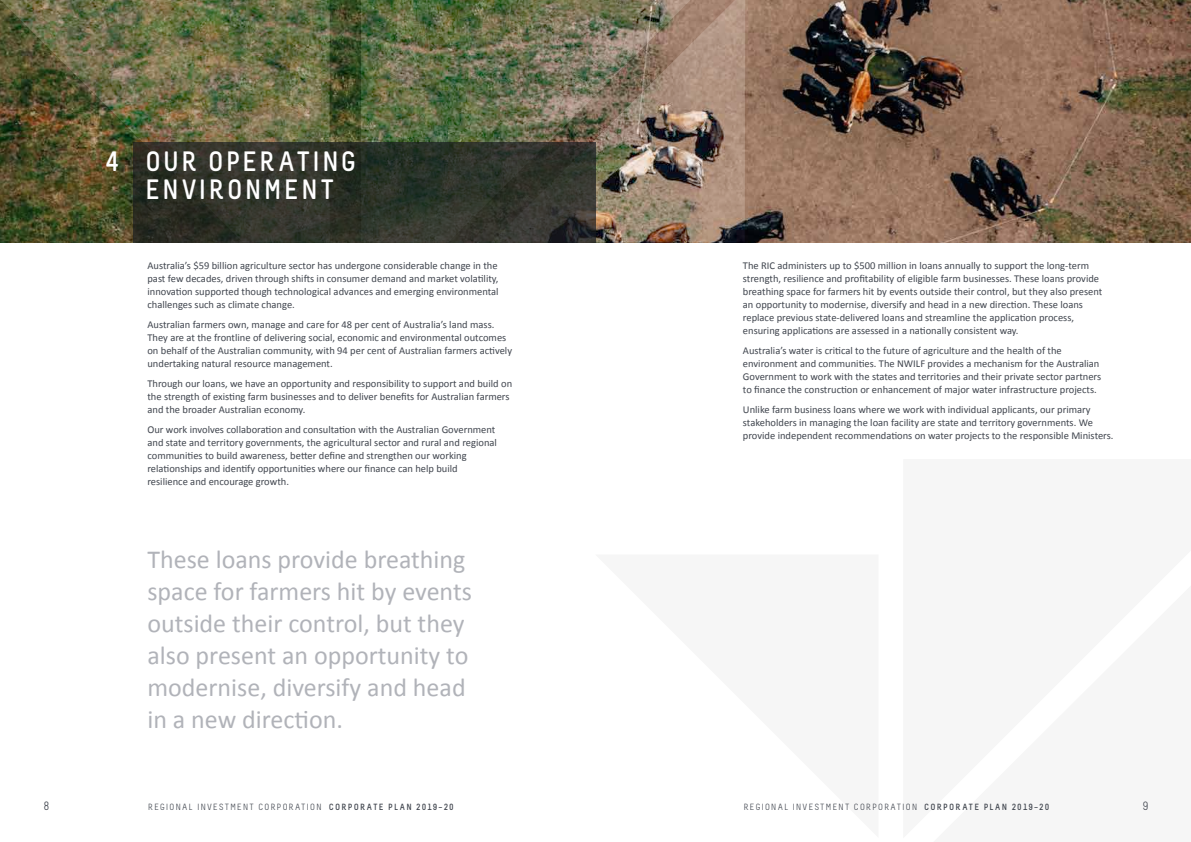
<style>
.page{position:relative;width:1191px;height:842px;background:#fff}
.page>*{position:absolute;margin:0;border:0;box-sizing:border-box;transform-origin:0 0}
.t1{font:700 28px/28px "Melbourne";letter-spacing:.09em;color:#fff}
.t2{font:26px/32px "Calibri";color:#b1b3b9}
.t3{font:12px "Melbourne";color:#40454e}
.t4{font:10.5px/13px "Calibri";color:#40454e}
.t5{font:9px "Melbourne";letter-spacing:.15em;color:#40454e}
.s1{font-weight:700}
</style>
<div class="page">
<img style="left:330px;top:0;width:861px;height:242px">
<img style="left:361px;top:0;width:130px;height:142px">
<img style="left:0;top:0;width:330px;height:242px">
<img style="left:491px;top:0;width:254px;height:242px">
<svg style="left:133px;top:142px;width:462px;height:100px;background:#2e3229"></svg>
<p class="t1" style="left:145px;top:147px;width:212px;text-indent:-40px">4 OUR OPERATING<br>ENVIRONMENT</p>
<p class="t4" style="left:147px;top:259px;width:353px;text-align:justify">Australia’s $59 billion agriculture sector has undergone considerable change in the past few decades, driven through shifts in consumer demand and market volatility, innovation supported though technological advances and emerging environmental challenges such as climate change.</p>
<p class="t4" style="left:147px;top:318px;width:366px">Australian farmers own, manage and care for 48 per cent of Australia’s land mass.<br>They are at the frontline of delivering social, economic and environmental outcomes on behalf of the Australian community, with 94 per cent of Australian farmers actively undertaking natural resource management.</p>
<p class="t4" style="left:147px;top:377px;width:366px">Through our loans, we have an opportunity and responsibility to support and build on the strength of existing farm businesses and to deliver benefits for Australian farmers and the broader Australian economy.</p>
<p class="t4" style="left:147px;top:423px;width:351px">Our work involves collaboration and consultation with the Australian Government and state and territory governments, the agricultural sector and rural and regional communities to build awareness, better define and strengthen our working relationships and identify opportunities where our finance can help build resilience and encourage growth.</p>
<p class="t2" style="left:147px;top:543px;width:326px">These loans provide breathing space for farmers hit by events outside their control, but they also present an opportunity to modernise, diversify and head in a new direction.</p>
<p class="t4" style="left:743px;top:259px;width:361px">The RIC administers up to $500 million in loans annually to support the long-term strength, resilience and profitability of eligible farm businesses. These loans provide breathing space for farmers hit by events outside their control, but they also present an opportunity to modernise, diversify and head in a new direction. These loans replace previous state-delivered loans and streamline the application process, ensuring applications are assessed in a nationally consistent way.</p>
<p class="t4" style="left:743px;top:344px;width:360px">Australia’s water is critical to the future of agriculture and the health of the environment and communities. The NWILF provides a mechanism for the Australian Government to work with the states and territories and their private sector partners to finance the construction or enhancement of major water infrastructure projects.</p>
<p class="t4" style="left:743px;top:403px;width:372px">Unlike farm business loans where we work with individual applicants, our primary stakeholders in managing the loan facility are state and territory governments. We provide independent recommendations on water projects to the responsible Ministers.</p>
<p class="t3" style="left:44px;top:799px;width:7px">8</p>
<p class="t5" style="left:148px;top:802px;width:307px">REGIONAL INVESTMENT CORPORATION <span class="s1">CORPORATE PLAN 2019–20</span></p>
<p class="t5" style="left:743px;top:802px;width:307px">REGIONAL INVESTMENT CORPORATION <span class="s1">CORPORATE PLAN 2019–20</span></p>
<p class="t3" style="left:1143px;top:799px;width:7px">9</p>
</div>
